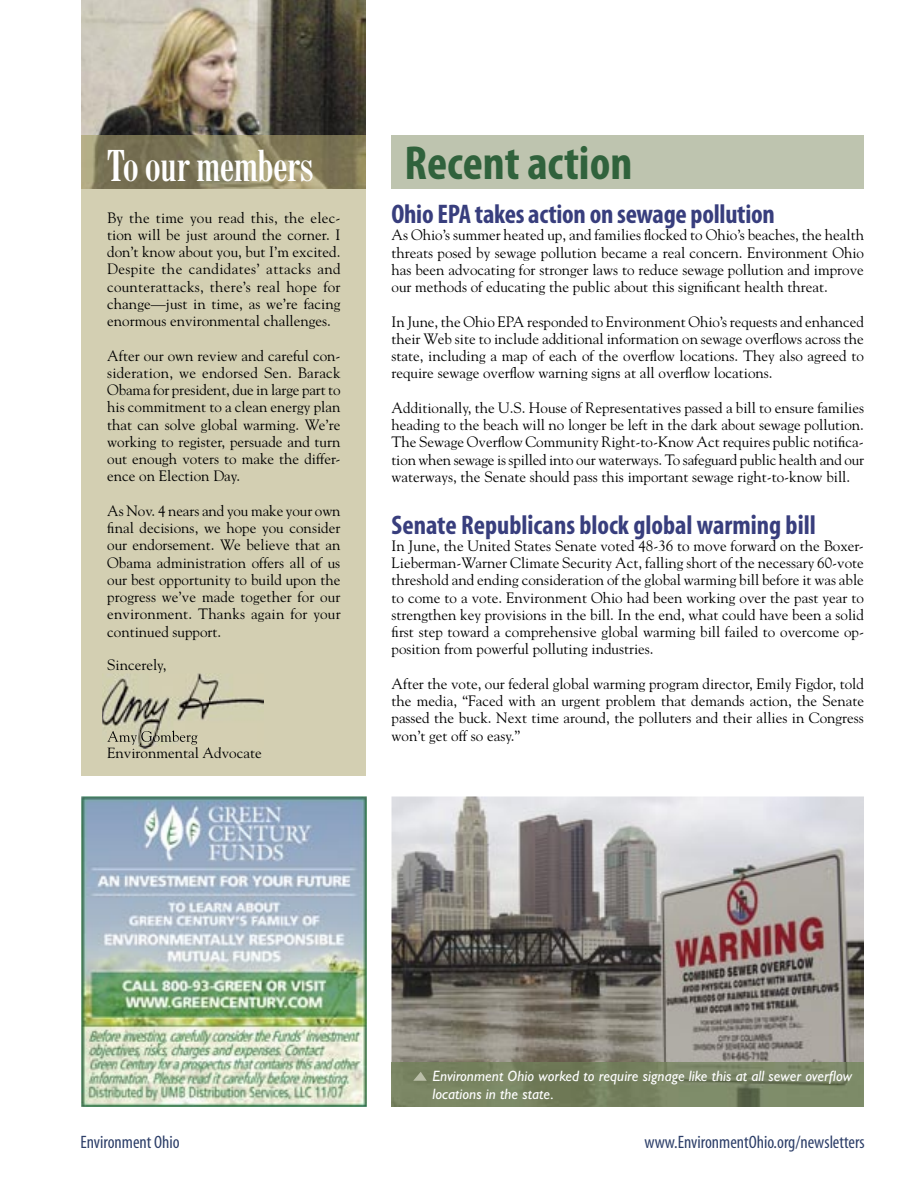
<style>
.page{position:relative;width:918px;height:1188px;background:#fff}
.page>*{position:absolute;margin:0;border:0;box-sizing:border-box;transform-origin:0 0}
.t1{font:700 condensed 48px "Myriad Pro";color:#30623c}
.t2{font:700 condensed 42px "Century FB";color:#fff}
.t3{font:700 condensed 27px "Myriad";color:#383e7d}
.t4{font:700 condensed 27px "Myriad Pro";letter-spacing:-.01em;color:#383e7d}
.t5{font:condensed 18px "Myriad";color:#2d3f69}
.t6{font:15px/17.2px "Goudy";color:#000;text-align:justify}
.t7{font:italic 15px/17.2px "Gill Sans";letter-spacing:.005em;color:#fff}
</style>
<div class="page">
<img style="left:392px;top:796px;width:472px;height:266px">
<div style="left:392px;top:135px;width:472px;height:54px;background:#bec4af"></div>
<div style="left:81px;top:3px;width:285px;height:772px;background:#d3cfb2"></div>
<img style="left:81px;top:0;width:285px;height:135px">
<img style="left:81px;top:135px;width:285px;height:54px">
<img style="left:392px;top:1062px;width:472px;height:45px">
<img style="left:81px;top:796px;width:286px;height:311px">
<svg style="left:413px;top:1072px;width:14px;height:9px"></svg>
<img style="left:102px;top:674px;width:162px;height:73px">
<img style="left:107px;top:731px;width:90px;height:14px">
<img style="left:107px;top:747px;width:114px;height:1px">
<h2 class="t2" style="left:107px;top:143px;width:208px">To our members</h2>
<p class="t6" style="left:107px;top:208px;width:235px">By the time you read this, the elec&shy;tion will be just around the corner. I don’t know about you, but I’m excited.<br>Despite the candidates’ attacks and counterattacks, there’s real hope for change—just in time, as we’re facing enormous environmental challenges.</p>
<p class="t6" style="left:107px;top:346px;width:235px">After our own review and careful con&shy;sideration, we endorsed Sen. Barack Obama for president, due in large part to his commitment to a clean energy plan that can solve global warming. We’re working to register, persuade and turn out enough voters to make the differ&shy;ence on Election Day.</p>
<p class="t6" style="left:107px;top:502px;width:235px">As Nov. 4 nears and you make your own final decisions, we hope you consider our endorsement. We believe that an Obama administration offers all of us our best opportunity to build upon the progress we’ve made together for our environment. Thanks again for your continued support.</p>
<p class="t6" style="left:107px;top:655px;width:61px">Sincerely,</p>
<p class="t6" style="left:107px;top:744px;width:156px">Environmental Advocate</p>
<h1 class="t1" style="left:405px;top:137px;width:229px">Recent action</h1>
<h3 class="t4" style="left:392px;top:199px;width:385px">Ohio EPA takes action on sewage pollution</h3>
<p class="t6" style="left:392px;top:226px;width:474px">As Ohio’s summer heated up, and families flocked to Ohio’s beaches, the health threats posed by sewage pollution became a real concern. Environment Ohio has been advocating for stronger laws to reduce sewage pollution and improve our methods of educating the public about this significant health threat.</p>
<p class="t6" style="left:392px;top:312px;width:474px">In June, the Ohio EPA responded to Environment Ohio’s requests and enhanced their Web site to include additional information on sewage overflows across the state, including a map of each of the overflow locations. They also agreed to require sewage overflow warning signs at all overflow locations.</p>
<p class="t6" style="left:392px;top:399px;width:474px">Additionally, the U.S. House of Representatives passed a bill to ensure families heading to the beach will no longer be left in the dark about sewage pollution.<br>The Sewage Overflow Community Right-to-Know Act requires public notifica&shy;tion when sewage is spilled into our waterways. To safeguard public health and our waterways, the Senate should pass this important sewage right-to-know bill.</p>
<h3 class="t3" style="left:392px;top:511px;width:426px">Senate Republicans block global warming bill</h3>
<p class="t6" style="left:392px;top:537px;width:474px">In June, the United States Senate voted 48-36 to move forward on the Boxer-Lieberman-Warner Climate Security Act, falling short of the necessary 60-vote threshold and ending consideration of the global warming bill before it was able to come to a vote. Environment Ohio had been working over the past year to strengthen key provisions in the bill. In the end, what could have been a solid first step toward a comprehensive global warming bill failed to overcome op&shy;position from powerful polluting industries.</p>
<p class="t6" style="left:392px;top:675px;width:474px">After the vote, our federal global warming program director, Emily Figdor, told the media, “Faced with an urgent problem that demands action, the Senate passed the buck. Next time around, the polluters and their allies in Congress won’t get off so easy.”</p>
<p class="t5" style="left:80px;top:1133px;width:101px">Environment Ohio</p>
<p class="t7" style="left:433px;top:1068px;width:421px">Environment Ohio worked to require signage like this at all sewer overflow locations in the state.</p>
<p class="t5" style="left:645px;top:1133px;width:222px">www.EnvironmentOhio.org/newsletters</p>
</div>
